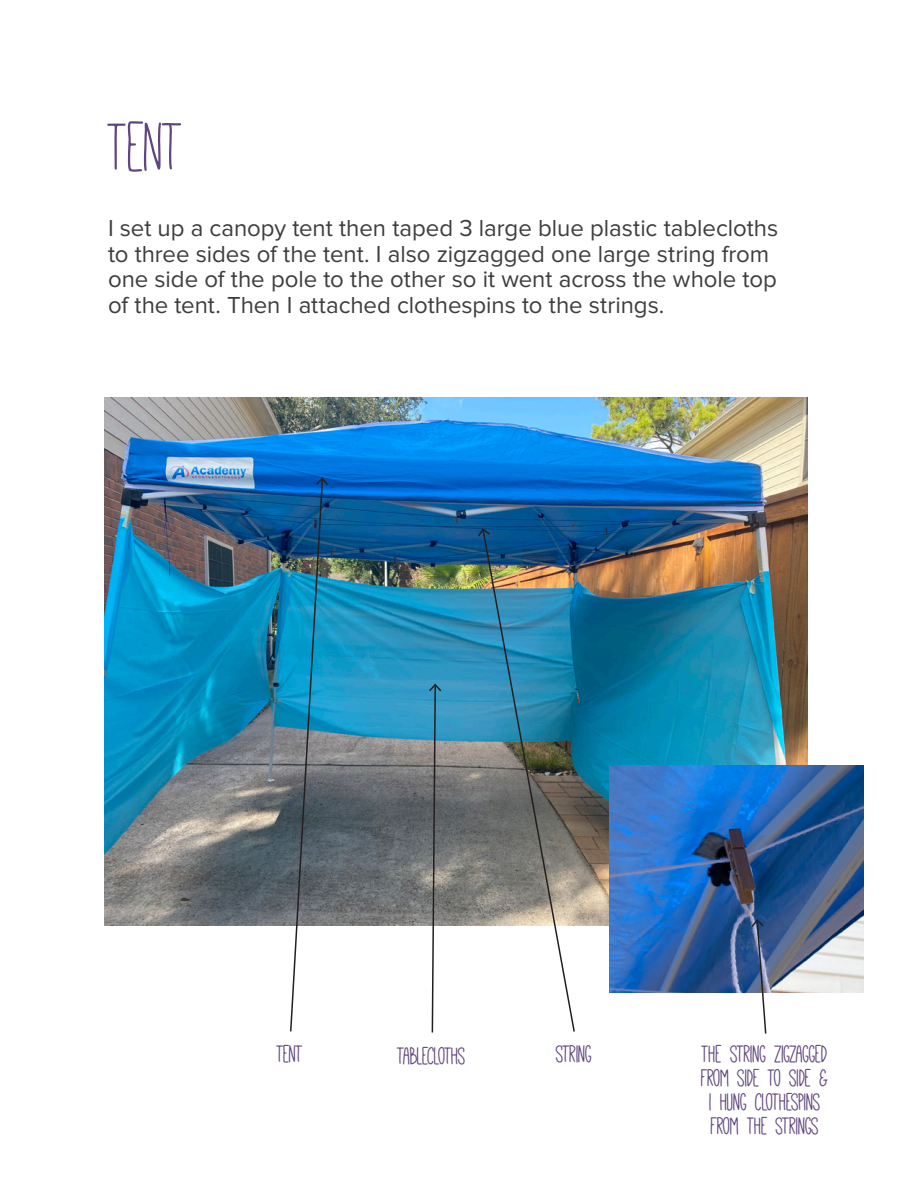
<style>
.page{position:relative;width:918px;height:1188px;background:#fff}
.page>*{position:absolute;margin:0;border:0;box-sizing:border-box;transform-origin:0 0}
.Main_Subhead_song_ti{font:78px "Mathlete Skinny";color:#60467e}
.Main_Subhead_song_ti-2{font:27px/24px "Mathlete Bulky";letter-spacing:-.025em;color:#60467e;text-align:center}
.Song{font:24px/25.5px "Proxima Nova";letter-spacing:-.005em;color:#3e3e3f}
</style>
<div class="page">
<img style="left:104px;top:398px;width:703px;height:527px">
<img style="left:609px;top:766px;width:255px;height:227px">
<img style="left:481px;top:527px;width:95px;height:505px">
<svg style="left:476px;top:527px;width:16px;height:11px"></svg>
<svg style="left:750px;top:918px;width:17px;height:116px"></svg>
<img style="left:289px;top:476px;width:41px;height:556px">
<svg style="left:427px;top:683px;width:16px;height:350px"></svg>
<p class="Main_Subhead_song_ti" style="left:108px;top:110px;width:78px">Tent</p>
<p class="Song" style="left:108px;top:217px;width:672px">I set up a canopy tent then taped 3 large blue plastic tablecloths to three sides of the tent. I also zigzagged one large string from one side of the pole to the other so it went across the whole top of the tent. Then I attached clothespins to the strings.</p>
<p class="Main_Subhead_song_ti-2" style="left:277px;top:1042px;width:28px">TENT</p>
<p class="Main_Subhead_song_ti-2" style="left:397px;top:1043px;width:70px">TABLECLOTHS</p>
<p class="Main_Subhead_song_ti-2" style="left:556px;top:1042px;width:38px">STRING</p>
<p class="Main_Subhead_song_ti-2" style="left:701px;top:1041px;width:129px">THE STRING ZIGZAGGED<br>FROM SIDE TO SIDE &amp;<br>I HUNG CLOTHESPINS<br>FROM THE STRINGS</p>
</div>
